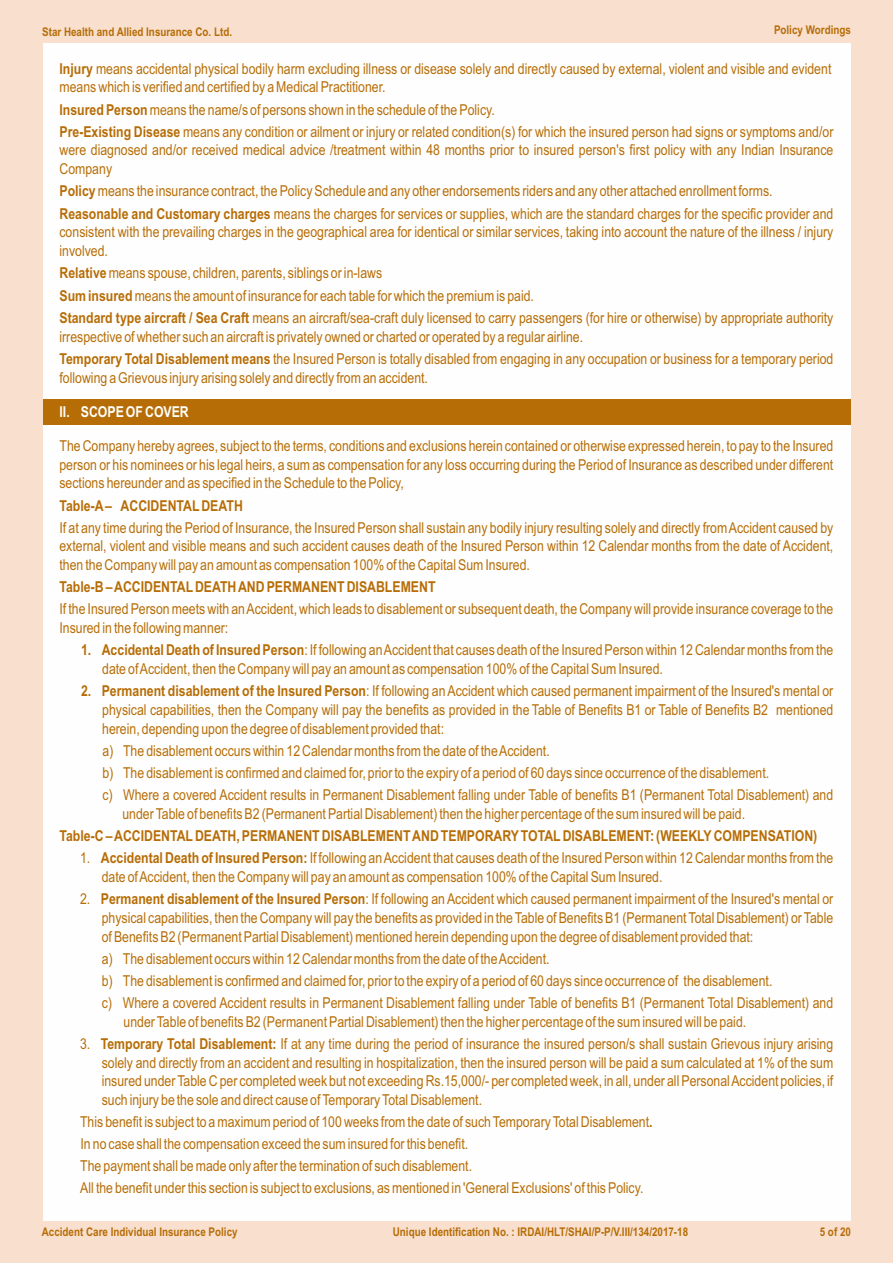
<style>
.page{position:relative;width:893px;height:1263px;background:#f8dfce}
.page>*{position:absolute;margin:0;border:0;box-sizing:border-box;transform-origin:0 0}
.t1{font:15px/18.8px "Arial Narrow";color:#b76d06}
.t2{font:700 15px "Arial Narrow";color:#b76d06}
.t3{font:700 15px "Arial Narrow";color:#fefefe}
.t4{font:700 12px "Arial Narrow";color:#b76d06}
.s1{font-weight:700}
</style>
<div class="page">
<div style="left:43px;top:43px;width:807px;height:1177px;background:#fefefe"></div>
<div style="left:43px;top:399px;width:807px;height:26px;background:#b76d06"></div>
<p class="t4" style="left:42px;top:27px;width:191px">Star Health and Allied Insurance Co. Ltd.</p>
<p class="t4" style="left:774px;top:25px;width:78px">Policy Wordings</p>
<p class="t1" style="left:60px;top:60px;width:773px"><span class="s1">Injury</span> means accidental physical bodily harm excluding illness or disease solely and directly caused by external, violent and visible and evident means which is verified and certified by a Medical Practitioner.</p>
<p class="t1" style="left:60px;top:99px;width:775px;line-height:22.4px"><span class="s1">Insured Person</span>means the name/s of persons shown in the schedule of the Policy.<br><span class="s1">Pre-Existing Disease</span> means any condition or ailment or injury or related condition(s) for which the insured person had signs or symptoms and/or</p>
<p class="t1" style="left:60px;top:142px;width:775px">were diagnosed and/or received medical advice /treatment within 48 months prior to insured person's first policy with any Indian Insurance<br>Company</p>
<p class="t1" style="left:60px;top:181px;width:775px;line-height:22.4px"><span class="s1">Policy</span>means the insurance contract, the Policy Schedule and any other endorsements riders and any other attached enrollment forms.<br><span class="s1">Reasonable and Customary charges</span> means the charges for services or supplies, which are the standard charges for the specific provider and</p>
<p class="t1" style="left:60px;top:224px;width:775px">consistent with the prevailing charges in the geographical area for identical or similar services, taking into account the nature of the illness / injury involved.</p>
<p class="t1" style="left:59px;top:263px;width:775px;line-height:22.4px"><span class="s1">Relative</span>means spouse, children, parents, siblings or in-laws<br><span class="s1">Sum insured</span>means the amount of insurance for each table for which the premium is paid.<br><span class="s1">Standard type aircraft / Sea Craft</span> means an aircraft/sea-craft duly licensed to carry passengers (for hire or otherwise) by appropriate authority</p>
<p class="t1" style="left:59px;top:327px;width:775px;line-height:22.4px">irrespective of whether such an aircraft is privately owned or charted or operated by a regular airline.<br><span class="s1">Temporary Total Disablement means</span> the Insured Person is totally disabled from engaging in any occupation or business for a temporary period</p>
<p class="t1" style="left:59px;top:369px;width:370px">following a Grievous injury arising solely and directly from an accident.</p>
<p class="t3" style="left:59px;top:406px;width:131px">II. SCOPE OF COVER</p>
<p class="t1" style="left:59px;top:438px;width:775px;text-align:justify">The Company hereby agrees, subject to the terms, conditions and exclusions herein contained or otherwise expressed herein, to pay to the Insured person or his nominees or his legal heirs, a sum as compensation for any loss occurring during the Period of Insurance as described under different sections hereunder and as specified in the Schedule to the Policy,</p>
<p class="t2" style="left:59px;top:500px;width:185px">Table-A– ACCIDENTALDEATH</p>
<p class="t1" style="left:59px;top:519px;width:775px;text-align:justify">If at any time during the Period of Insurance, the Insured Person shall sustain any bodily injury resulting solely and directly from Accident caused by external, violent and visible means and such accident causes death of the Insured Person within 12 Calendar months from the date of Accident, then the Company will pay an amount as compensation 100% of the Capital Sum Insured.</p>
<p class="t2" style="left:59px;top:581px;width:378px">Table-B – ACCIDENTALDEATH AND PERMANENT DISABLEMENT</p>
<p class="t1" style="left:59px;top:601px;width:775px">If the Insured Person meets with an Accident, which leads to disablement or subsequent death, the Company will provide insurance coverage to the<br>Insured in the following manner:</p>
<p class="t1" style="left:102px;top:642px;width:733px;text-indent:-21px"><span class="s1">1. Accidental Death of Insured Person</span>: If following an Accident that causes death of the Insured Person within 12 Calendar months from the date of Accident, then the Company will pay an amount as compensation 100% of the Capital Sum Insured.</p>
<p class="t1" style="left:102px;top:683px;width:733px;text-align:justify;text-indent:-21px"><span class="s1">2. Permanent disablement of the Insured Person</span>: If following an Accident which caused permanent impairment of the Insured's mental or physical capabilities, then the Company will pay the benefits as provided in the Table of Benefits B1 or Table of Benefits B2 mentioned herein, depending upon the degree of disablement provided that:</p>
<p class="t1" style="left:103px;top:741px;width:732px;line-height:22px">a) The disablement occurs within 12 Calendar months from the date of the Accident.<br>b) The disablement is confirmed and claimed for, prior to the expiry of a period of 60 days since occurrence of the disablement.<br>c) Where a covered Accident results in Permanent Disablement falling under Table of benefits B1 (Permanent Total Disablement) and</p>
<p class="t1" style="left:122px;top:805px;width:624px">under Table of benefits B2 (Permanent Partial Disablement) then the higher percentage of the sum insured will be paid.</p>
<p class="t2" style="left:59px;top:830px;width:759px">Table-C – ACCIDENTALDEATH, PERMANENT DISABLEMENT AND TEMPORARYTOTALDISABLEMENT: (WEEKLYCOMPENSATION)</p>
<p class="t1" style="left:102px;top:850px;width:733px;text-indent:-22px">1. <span class="s1">Accidental Death of Insured Person:</span> If following an Accident that causes death of the Insured Person within 12 Calendar months from the date of Accident, then the Company will pay an amount as compensation 100% of the Capital Sum Insured.</p>
<p class="t1" style="left:102px;top:891px;width:733px;text-align:justify;text-indent:-22px">2. <span class="s1">Permanent disablement of the Insured Person</span>: If following an Accident which caused permanent impairment of the Insured's mental or physical capabilities, then the Company will pay the benefits as provided in the Table of Benefits B1 (Permanent Total Disablement) or Table of Benefits B2 (Permanent Partial Disablement) mentioned herein depending upon the degree of disablement provided that:</p>
<p class="t1" style="left:102px;top:949px;width:733px;line-height:22px">a) The disablement occurs within 12 Calendar months from the date of the Accident.<br>b) The disablement is confirmed and claimed for, prior to the expiry of a period of 60 days since occurrence of the disablement.<br>c) Where a covered Accident results in Permanent Disablement falling under Table of benefits B1 (Permanent Total Disablement) and</p>
<p class="t1" style="left:124px;top:1013px;width:624px">under Table of benefits B2 (Permanent Partial Disablement) then the higher percentage of the sum insured will be paid.</p>
<p class="t1" style="left:102px;top:1035px;width:733px;text-align:justify;text-indent:-22px">3. <span class="s1">Temporary Total Disablement:</span> If at any time during the period of insurance the insured person/s shall sustain Grievous injury arising solely and directly from an accident and resulting in hospitalization, then the insured person will be paid a sum calculated at 1% of the sum insured under Table C per completed week but not exceeding Rs.15,000/- per completed week, in all, under all Personal Accident policies, if such injury be the sole and direct cause of Temporary Total Disablement.</p>
<p class="t1" style="left:80px;top:1112px;width:574px;line-height:22px">This benefit is subject to a maximum period of 100 weeks from the date of such Temporary Total Disablement<span class="s1">.<br></span>In no case shall the compensation exceed the sum insured for this benefit.<br>The payment shall be made only after the termination of such disablement.<br>All the benefit under this section is subject to exclusions, as mentioned in 'General Exclusions' of this Policy.</p>
<p class="t4" style="left:42px;top:1227px;width:197px">Accident Care Individual Insurance Policy</p>
<p class="t4" style="left:393px;top:1227px;width:297px">Unique Identification No. : IRDAI/HLT/SHAI/P-P/V.III/134/2017-18</p>
<p class="t4" style="left:820px;top:1227px;width:33px">5 of 20</p>
</div>
